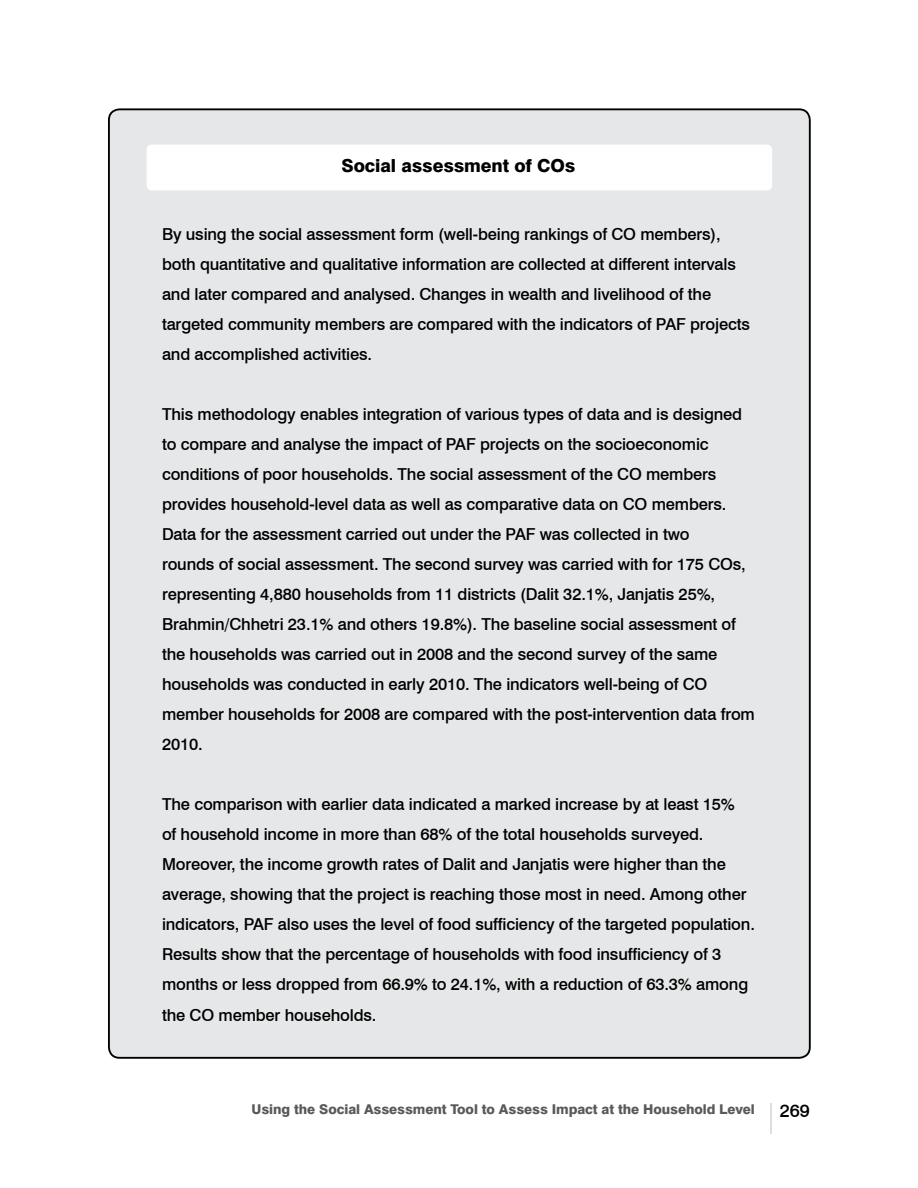
<style>
.page{position:relative;width:918px;height:1188px;background:#fff}
.page>*{position:absolute;margin:0;border:0;box-sizing:border-box;transform-origin:0 0}
.t1{font:800 18px "Swiss 721 BT";letter-spacing:-.005em;color:#000}
.t2{font:500 18px "Swiss 721 BT";color:#000}
.t3{font:500 16.5px/30px "Swiss 721 BT";letter-spacing:-.01em;color:#000}
.t4{font:800 13.5px "Swiss 721 BT";letter-spacing:-.005em;color:#58595b}
</style>
<div class="page">
<hr style="left:771px;top:1104px;width:1px;height:30px;background:#dcdddf">
<div style="left:109px;top:109px;width:701px;height:949px;background:#e6e7e8;border-radius:11px"></div>
<div style="left:147px;top:145px;width:625px;height:45px;background:#fff;border-radius:5px"></div>
<p class="t1" style="left:342px;top:155px;width:235px">Social assessment of COs</p>
<p class="t3" style="left:162px;top:219px;width:590px">By using the social assessment form (well-being rankings of CO members), both quantitative and qualitative information are collected at different intervals and later compared and analysed. Changes in wealth and livelihood of the targeted community members are compared with the indicators of PAF projects and accomplished activities.</p>
<p class="t3" style="left:162px;top:399px;width:594px">This methodology enables integration of various types of data and is designed to compare and analyse the impact of PAF projects on the socioeconomic conditions of poor households. The social assessment of the CO members provides household-level data as well as comparative data on CO members.<br>Data for the assessment carried out under the PAF was collected in two<br>rounds of social assessment. The second survey was carried with for 175 COs, representing 4,880 households from 11 districts (Dalit 32.1%, Janjatis 25%, Brahmin/Chhetri 23.1% and others 19.8%). The baseline social assessment of the households was carried out in 2008 and the second survey of the same households was conducted in early 2010. The indicators well-being of CO member households for 2008 are compared with the post-intervention data from 2010.</p>
<p class="t3" style="left:162px;top:789px;width:594px">The comparison with earlier data indicated a marked increase by at least 15%<br>of household income in more than 68% of the total households surveyed.<br>Moreover, the income growth rates of Dalit and Janjatis were higher than the average, showing that the project is reaching those most in need. Among other indicators, PAF also uses the level of food sufficiency of the targeted population.<br>Results show that the percentage of households with food insufficiency of 3 months or less dropped from 66.9% to 24.1%, with a reduction of 63.3% among</p>
<p class="t3" style="left:162px;top:1000px;width:216px">the CO member households.</p>
<p class="t4" style="left:252px;top:1101px;width:505px">Using the Social Assessment Tool to Assess Impact at the Household Level</p>
<p class="t2" style="left:780px;top:1100px;width:32px">269</p>
</div>
